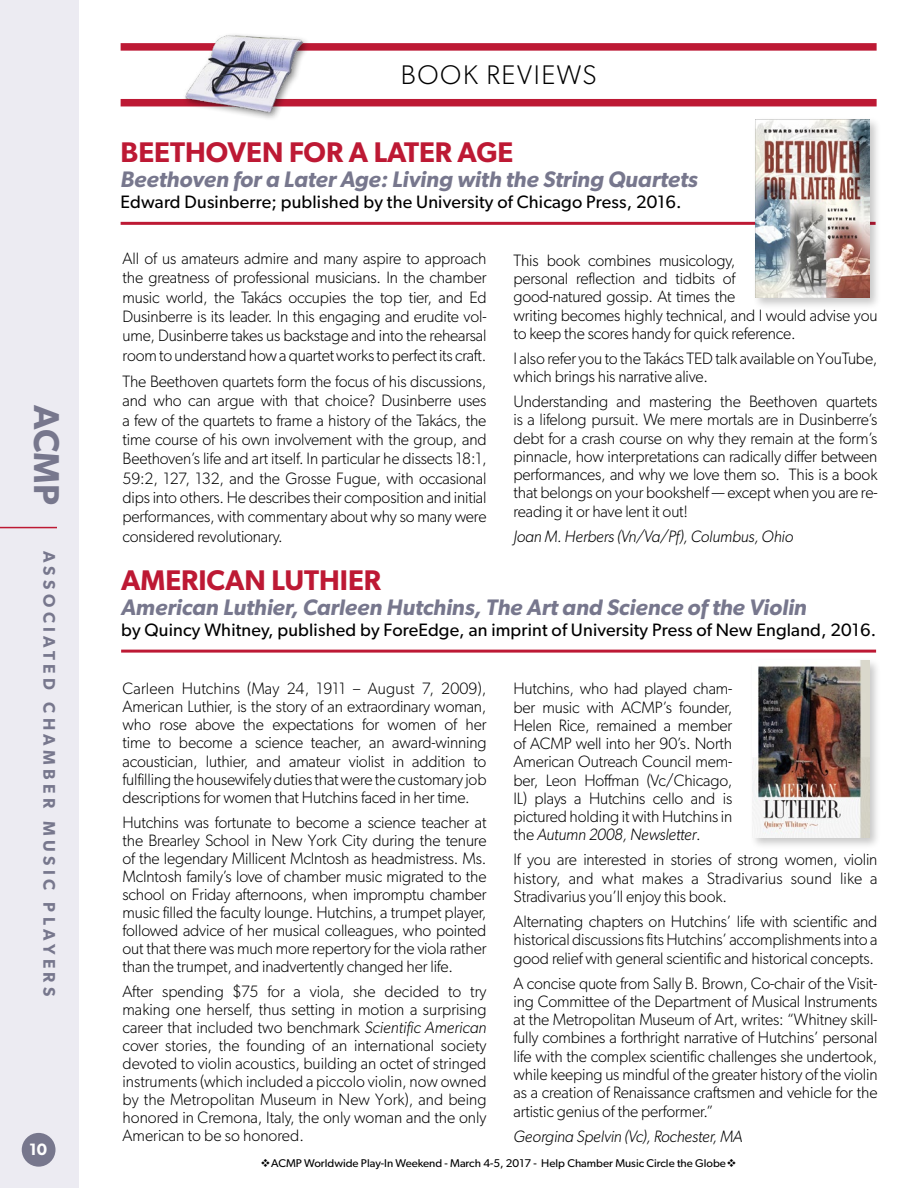
<style>
.page{position:relative;width:918px;height:1188px;background:#fff}
.page>*{position:absolute;margin:0;border:0;box-sizing:border-box;transform-origin:0 0}
.t1{font:600 36px "Gibson";color:#77778d}
.t2{font:600 28.5px "Gibson";color:#bd1934}
.t3{font:300 27px "Gibson";letter-spacing:.06em;color:#000}
.t4{font:italic 600 22.5px "Gibson";color:#77778d}
.t5{font:18px "Gibson";letter-spacing:.01em;color:#000}
.t6{font:600 16.8px "Gibson";letter-spacing:.265em;color:#77778d}
.t7{font:300 16.5px/18.3px "Gibson";letter-spacing:-.01em;color:#000;text-align:justify}
.t8{font:italic 300 16.5px "Gibson";letter-spacing:-.01em;color:#000}
.t9{font:600 16.5px "Gibson";color:#fff}
.t10{font:11.25px "Gibson";color:#000}
.s1{font-style:italic}
</style>
<div class="page">
<div style="left:0;top:0;width:79px;height:1188px;background:#ecebf2"></div>
<hr style="left:0;top:527px;width:57px;height:1px;background:#bd1934">
<div style="left:22px;top:1133px;width:34px;height:34px;background:#77778d;border-radius:50%"></div>
<hr style="left:121px;top:222px;width:755px;height:3px;background:#bd1934">
<hr style="left:121px;top:650px;width:755px;height:3px;background:#bd1934">
<div style="left:121px;top:43px;width:756px;height:8px;background:#bd1934"></div>
<div style="left:121px;top:99px;width:756px;height:7px;background:#bd1934"></div>
<div style="left:182px;top:32px;width:130px;height:89px;background:#000;opacity:.47"></div>
<img style="left:184px;top:32px;width:123px;height:87px">
<div style="left:753px;top:116px;width:129px;height:194px;background:#000;opacity:.22"></div>
<img style="left:756px;top:120px;width:114px;height:178px">
<div style="left:749px;top:658px;width:133px;height:192px;background:#000;opacity:.22"></div>
<img style="left:753px;top:661px;width:116px;height:176px">
<h1 class="t1" style="left:68px;top:405px;width:101px;rotate:90deg">ACMP</h1>
<p class="t6" style="left:59px;top:551px;width:447px;rotate:90deg">ASSOCIATED CHAMBER MUSIC PLAYERS</p>
<p class="t9" style="left:29px;top:1139px;width:20px">10</p>
<h3 class="t3" style="left:401px;top:59px;width:197px">BOOK REVIEWS</h3>
<h2 class="t2" style="left:121px;top:135px;width:394px">BEETHOVEN FOR A LATER AGE</h2>
<h3 class="t4" style="left:121px;top:166px;width:579px">Beethoven for a Later Age: Living with the String Quartets</h3>
<p class="t5" style="left:121px;top:191px;width:563px">Edward Dusinberre; published by the University of Chicago Press, 2016.</p>
<p class="t7" style="left:123px;top:248px;width:366px;line-height:19.4px">All of us amateurs admire and many aspire to approach the greatness of professional musicians. In the chamber music world, the Takács occupies the top tier, and Ed Dusinberre is its leader. In this engaging and erudite vol&shy;ume, Dusinberre takes us backstage and into the rehearsal room to understand how a quartet works to perfect its craft.</p>
<p class="t7" style="left:123px;top:371px;width:366px;line-height:19.4px">The Beethoven quartets form the focus of his discussions, and who can argue with that choice? Dusinberre uses a few of the quartets to frame a history of the Takács, the time course of his own involvement with the group, and Beethoven’s life and art itself. In particular he dissects 18:1, 59:2, 127, 132, and the Grosse Fugue, with occasional dips into others. He describes their composition and initial performances, with commentary about why so many were considered revolutionary.</p>
<p class="t7" style="left:514px;top:251px;width:366px;text-align:left">This book combines musicology,<br>personal reflection and tidbits of<br>good-natured gossip. At times the<br>writing becomes highly technical, and I would advise you to keep the scores handy for quick reference.</p>
<p class="t7" style="left:514px;top:349px;width:365px">I also refer you to the Takács TED talk available on YouTube, which brings his narrative alive.</p>
<p class="t7" style="left:514px;top:392px;width:366px">Understanding and mastering the Beethoven quartets is a lifelong pursuit. We mere mortals are in Dusinberre’s debt for a crash course on why they remain at the form’s pinnacle, how interpretations can radically differ between performances, and why we love them so. This is a book that belongs on your bookshelf — except when you are re&shy;reading it or have lent it out!</p>
<p class="t8" style="left:514px;top:526px;width:281px">Joan M. Herbers (Vn/Va/Pf), Columbus, Ohio</p>
<h2 class="t2" style="left:121px;top:563px;width:261px">AMERICAN LUTHIER</h2>
<h3 class="t4" style="left:121px;top:594px;width:687px">American Luthier, Carleen Hutchins, The Art and Science of the Violin</h3>
<p class="t5" style="left:121px;top:619px;width:757px">by Quincy Whitney, published by ForeEdge, an imprint of University Press of New England, 2016.</p>
<p class="t7" style="left:123px;top:679px;width:366px">Carleen Hutchins (May 24, 1911 – August 7, 2009), American Luthier, is the story of an extraordinary woman, who rose above the expectations for women of her time to become a science teacher, an award-winning acoustician, luthier, and amateur violist in addition to fulfilling the housewifely duties that were the customary job descriptions for women that Hutchins faced in her time.</p>
<p class="t7" style="left:123px;top:813px;width:366px">Hutchins was fortunate to become a science teacher at the Brearley School in New York City during the tenure of the legendary Millicent McIntosh as headmistress. Ms.<br>McIntosh family’s love of chamber music migrated to the school on Friday afternoons, when impromptu chamber music filled the faculty lounge. Hutchins, a trumpet player, followed advice of her musical colleagues, who pointed out that there was much more repertory for the viola rather than the trumpet, and inadvertentIy changed her life.</p>
<p class="t7" style="left:123px;top:982px;width:366px">After spending $75 for a viola, she decided to try making one herself, thus setting in motion a surprising career that included two benchmark <span class="s1">Scientific American </span>cover stories, the founding of an international society devoted to violin acoustics, building an octet of stringed instruments (which included a piccolo violin, now owned by the Metropolitan Museum in New York), and being honored in Cremona, Italy, the only woman and the only American to be so honored.</p>
<p class="t7" style="left:514px;top:679px;width:220px">Hutchins, who had played cham&shy;ber music with ACMP’s founder, Helen Rice, remained a member of ACMP well into her 90’s. North American Outreach Council mem&shy;ber, Leon Hoffman (Vc/Chicago, IL) plays a Hutchins cello and is pictured holding it with Hutchins in the <span class="s1">Autumn 2008, Newsletter</span>.</p>
<p class="t7" style="left:514px;top:850px;width:366px">If you are interested in stories of strong women, violin history, and what makes a Stradivarius sound like a Stradivarius you’ll enjoy this book.</p>
<p class="t7" style="left:514px;top:912px;width:366px">Alternating chapters on Hutchins’ life with scientific and historical discussions fits Hutchins’ accomplishments into a good relief with general scientific and historical concepts.</p>
<p class="t7" style="left:514px;top:974px;width:366px">A concise quote from Sally B. Brown, Co-chair of the Visit&shy;ing Committee of the Department of Musical Instruments at the Metropolitan Museum of Art, writes: “Whitney skill&shy;fully combines a forthright narrative of Hutchins’ personal life with the complex scientific challenges she undertook, while keeping us mindful of the greater history of the violin as a creation of Renaissance craftsmen and vehicle for the artistic genius of the performer.”</p>
<p class="t8" style="left:514px;top:1126px;width:231px">Georgina Spelvin (Vc), Rochester, MA</p>
<p class="t10" style="left:261px;top:1157px;width:477px">❖ACMP Worldwide Play-In Weekend - March 4-5, 2017 - Help Chamber Music Circle the Globe❖</p>
</div>
